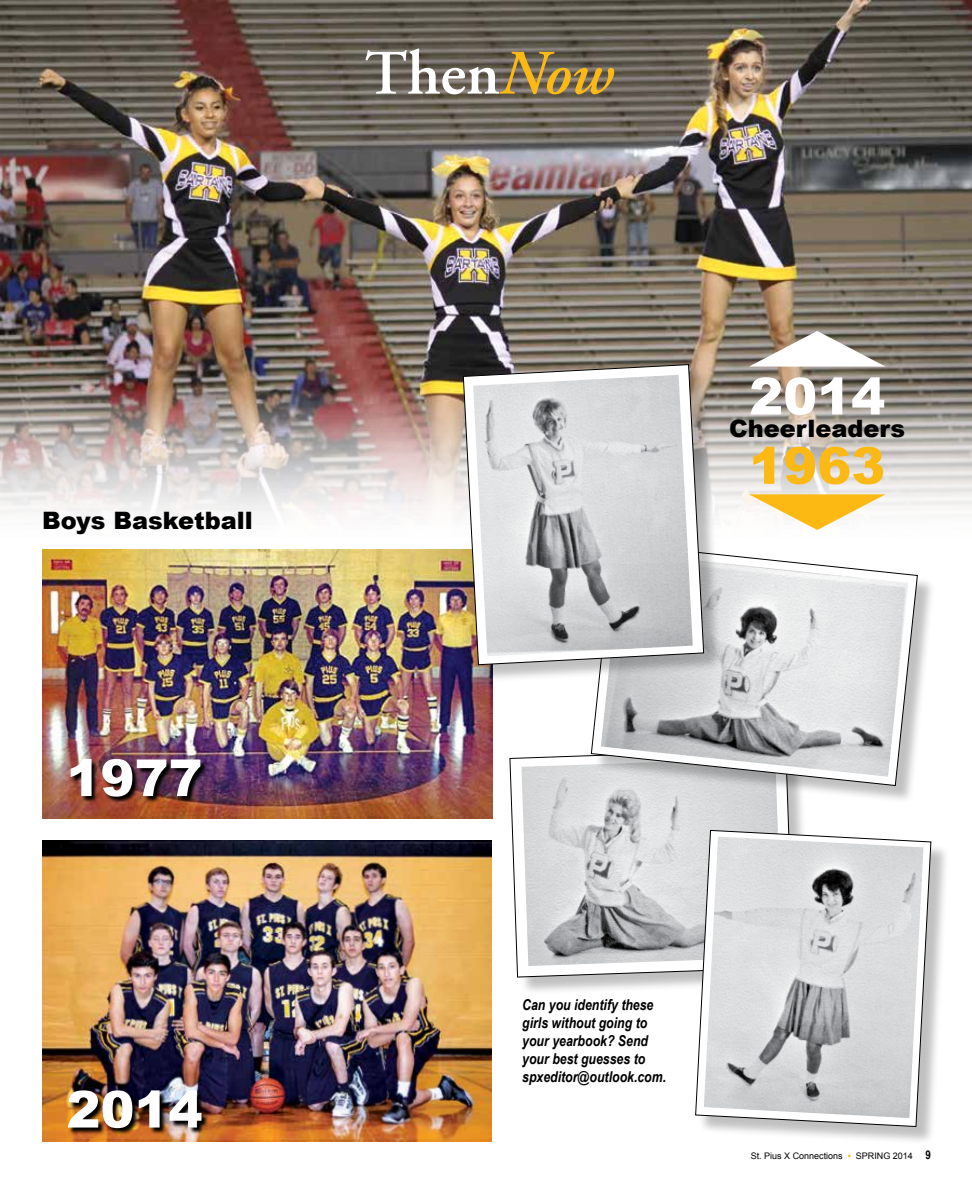
<style>
.page{position:relative;width:972px;height:1188px;background:#fff}
.page>*{position:absolute;margin:0;border:0;box-sizing:border-box;transform-origin:0 0}
.t1{font:600 63px "Adobe Garamond";color:#fff}
.t2{font:900 51px "Arial";color:#fff}
.t3{font:900 51px "Arial";color:#fdb913}
.t4{font:900 24px "Arial";color:#000}
.t5{font:italic 700 15px/18px "Arial Narrow";color:#000}
.t6{font:9px "Arial";color:#000}
.s1{font-style:italic;color:#fdb913}
.s2{font-weight:700;color:#fdb913}
.s3{font-family:"Arial Narrow";font-weight:700;font-size:12px}
</style>
<div class="page">
<img style="left:42px;top:841px;width:449px;height:300px">
<img style="left:0;top:0;width:972px;height:516px">
<img style="left:68px;top:1092px;width:141px;height:43px">
<img style="left:42px;top:550px;width:450px;height:269px">
<div style="left:512px;top:751px;width:300px;height:245px;background:#000;opacity:.25"></div>
<svg style="left:509px;top:751px;width:285px;height:227px"></svg>
<img style="left:521px;top:758px;width:261px;height:208px">
<div style="left:698px;top:833px;width:252px;height:312px;background:#000;opacity:.25"></div>
<svg style="left:695px;top:830px;width:237px;height:297px"></svg>
<img style="left:704px;top:837px;width:220px;height:281px">
<div style="left:594px;top:546px;width:342px;height:258px;background:#000;opacity:.25"></div>
<svg style="left:591px;top:546px;width:327px;height:240px"></svg>
<img style="left:601px;top:553px;width:307px;height:224px">
<img style="left:71px;top:760px;width:137px;height:44px">
<div style="left:466px;top:367px;width:256px;height:317px;background:#000;opacity:.25"></div>
<img style="left:463px;top:364px;width:241px;height:301px">
<img style="left:473px;top:375px;width:220px;height:281px">
<svg style="left:749px;top:494px;width:137px;height:36px"></svg>
<svg style="left:749px;top:331px;width:137px;height:36px"></svg>
<h3 class="t4" style="left:42px;top:507px;width:212px">Boys Basketball</h3>
<h2 class="t2" style="left:66px;top:749px;width:138px">1977</h2>
<h2 class="t2" style="left:66px;top:1081px;width:138px">2014</h2>
<h1 class="t1" style="left:365px;top:39px;width:250px">Then<span class="s1">Now</span></h1>
<h2 class="t2" style="left:749px;top:368px;width:138px">2014</h2>
<h3 class="t4" style="left:729px;top:415px;width:178px">Cheerleaders</h3>
<h2 class="t3" style="left:749px;top:437px;width:138px">1963</h2>
<p class="t5" style="left:522px;top:995px;width:145px">Can you identify these girls without going to your yearbook? Send your best guesses to spxeditor@outlook.com.</p>
<p class="t6" style="left:751px;top:1150px;width:182px">St. Pius X Connections <span class="s2">•</span> SPRING 2014 <span class="s3">9</span></p>
</div>
